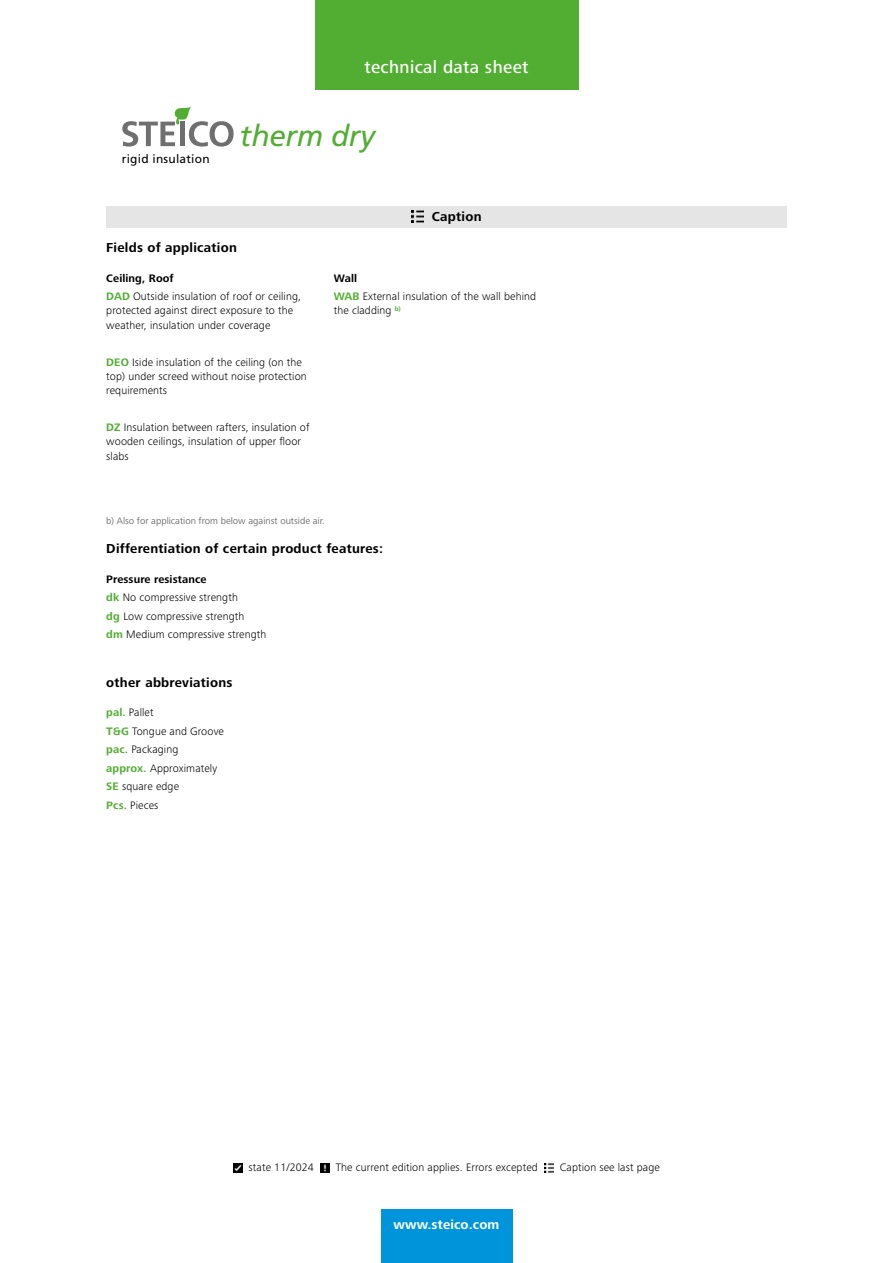
<style>
.page{position:relative;width:893px;height:1263px;background:#fff}
.page>*{position:absolute;margin:0;border:0;box-sizing:border-box;transform-origin:0 0}
.t1{font:italic 29.7px "Frutiger";letter-spacing:-.01em;color:#52ae32}
.t2{font:500 18px "Frutiger Next LTW1 G";letter-spacing:.02em;color:#fff}
.t3{font:700 13.5px "Frutiger Next LTW1 G";letter-spacing:.02em;color:#000}
.t4{font:700 13.5px "Frutiger Next LTW1 G";letter-spacing:.01em;color:#fff}
.t5{font:12px "Frutiger";letter-spacing:.02em;color:#000}
.t6{font:300 11.25px/18.5px "Frutiger Next LTW1 G";letter-spacing:.01em;color:#000}
.t7{font:9.75px "Frutiger Next LTW1 G";color:#706f6f}
.s1{font-weight:700}
.s2{font-weight:700;color:#52ae32}
</style>
<div class="page">
<svg style="left:122px;top:106px;width:112px;height:41px"></svg>
<div style="left:106px;top:206px;width:681px;height:21px;background:#e5e5e5"></div>
<svg style="left:411px;top:210px;width:12px;height:13px"></svg>
<div style="left:315px;top:0;width:263px;height:89px;background:#52ae32"></div>
<div style="left:381px;top:1210px;width:131px;height:53px;background:#0095db"></div>
<svg style="left:233px;top:1163px;width:9px;height:9px"></svg>
<svg style="left:320px;top:1163px;width:10px;height:9px"></svg>
<svg style="left:544px;top:1163px;width:10px;height:9px"></svg>
<p class="t5" style="left:122px;top:151px;width:89px">rigid insulation</p>
<h2 class="t2" style="left:364px;top:56px;width:166px">technical data sheet</h2>
<h1 class="t1" style="left:240px;top:119px;width:137px">therm dry</h1>
<p class="t3" style="left:432px;top:208px;width:51px">Caption</p>
<p class="t3" style="left:106px;top:240px;width:132px">Fields of application</p>
<p class="t6" style="left:106px;top:269px;width:196px"><span class="s1">Ceiling, Roof<br></span><span class="s2">DAD</span> Outside insulation of roof or ceiling,</p>
<p class="t6" style="left:106px;top:303px;width:189px;line-height:14.2px">protected against direct exposure to the weather, insulation under coverage</p>
<p class="t6" style="left:106px;top:355px;width:202px;line-height:14.2px"><span class="s2">DEO</span> Iside insulation of the ceiling (on the top) under screed without noise protection requirements</p>
<p class="t6" style="left:106px;top:420px;width:205px;line-height:14.2px"><span class="s2">DZ</span> Insulation between rafters, insulation of wooden ceilings, insulation of upper floor slabs</p>
<p class="t6" style="left:334px;top:269px;width:204px"><span class="s1">Wall<br></span><span class="s2">WAB</span> External insulation of the wall behind</p>
<p class="t6" style="left:334px;top:301px;width:68px">the cladding <sup>b)</sup></p>
<p class="t7" style="left:106px;top:515px;width:220px">b) Also for application from below against outside air.</p>
<p class="t3" style="left:106px;top:541px;width:278px">Differentiation of certain product features:</p>
<p class="t6" style="left:106px;top:570px;width:162px"><span class="s1">Pressure resistance<br></span><span class="s2">dk</span> No compressive strength<br><span class="s2">dg</span> Low compressive strength<br><span class="s2">dm</span> Medium compressive strength</p>
<p class="t3" style="left:106px;top:674px;width:128px">other abbreviations</p>
<p class="t6" style="left:106px;top:703px;width:119px"><span class="s2">pal.</span> Pallet<br><span class="s2">T&amp;G</span> Tongue and Groove <span class="s2">pac.</span> Packaging<br><span class="s2">approx.</span> Approximately<br><span class="s2">SE</span> square edge<br><span class="s2">Pcs.</span> Pieces</p>
<p class="t6" style="left:249px;top:1158px;width:67px">state 11/2024</p>
<p class="t6" style="left:336px;top:1158px;width:204px">The current edition applies. Errors excepted</p>
<p class="t6" style="left:560px;top:1158px;width:101px">Caption see last page</p>
<p class="t4" style="left:394px;top:1217px;width:107px">www.steico.com</p>
</div>
